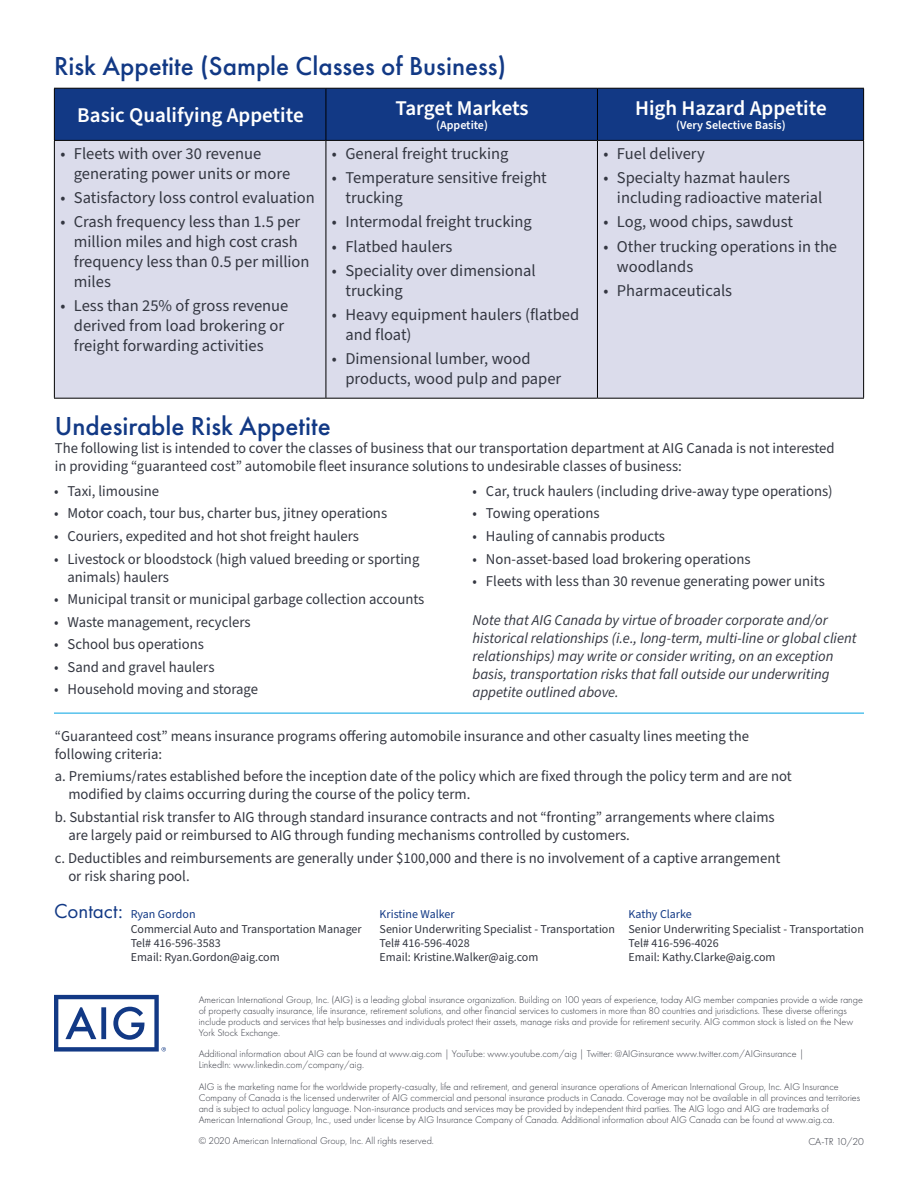
<style>
.page{position:relative;width:918px;height:1188px;background:#fff}
.page>*{position:absolute;margin:0;border:0;box-sizing:border-box;transform-origin:0 0}
.t1{font:500 27px "Futura PT";color:#123985}
.t2{font:600 21px "Source Sans Pro";color:#fff}
.t3{font:21px "Futura PT";color:#123985}
.t4{font:16.5px/19.8px "Source Sans Pro";color:#343741}
.t5{font:15px/18px "Source Sans Pro";color:#343741}
.t6{font:italic 15px/18px "Source Sans Pro";color:#343741}
.t7{font:12px/14.4px "Source Sans Pro";color:#343741}
.t8{font:12px "Source Sans Pro";color:#123985}
.t9{font:600 12px "Source Sans Pro";color:#fff}
.t10{font:300 10.5px "Futura PT";letter-spacing:-.01em;color:#343741}
.t11{font:300 10.2px/10.8px "Futura PT";color:#343741}
</style>
<div class="page">
<div style="left:55px;top:89px;width:808px;height:51px;background:#123985"></div>
<div style="left:55px;top:141px;width:808px;height:257px;background:#dbdceb"></div>
<hr style="left:54px;top:88px;width:272px;height:1px;background:#000">
<hr style="left:54px;top:89px;width:1px;height:51px;background:#000">
<hr style="left:326px;top:88px;width:271px;height:1px;background:#000">
<hr style="left:326px;top:89px;width:1px;height:51px;background:#000">
<hr style="left:597px;top:88px;width:267px;height:1px;background:#000">
<hr style="left:597px;top:89px;width:1px;height:51px;background:#000">
<hr style="left:863px;top:89px;width:1px;height:51px;background:#000">
<hr style="left:54px;top:140px;width:272px;height:1px;background:#000">
<hr style="left:54px;top:141px;width:1px;height:257px;background:#000">
<hr style="left:326px;top:140px;width:271px;height:1px;background:#000">
<hr style="left:326px;top:141px;width:1px;height:257px;background:#000">
<hr style="left:597px;top:140px;width:267px;height:1px;background:#000">
<hr style="left:597px;top:141px;width:1px;height:257px;background:#000">
<hr style="left:863px;top:141px;width:1px;height:257px;background:#000">
<hr style="left:54px;top:398px;width:272px;height:1px;background:#000">
<hr style="left:326px;top:398px;width:271px;height:1px;background:#000">
<hr style="left:597px;top:398px;width:267px;height:1px;background:#000">
<svg style="left:54px;top:995px;width:112px;height:57px"></svg>
<hr style="left:54px;top:713px;width:810px;height:1px;background:#00a4e3">
<h1 class="t1" style="left:54px;top:49px;width:454px">Risk Appetite (Sample Classes of Business)</h1>
<h2 class="t2" style="left:77px;top:101px;width:228px">Basic Qualifying Appetite</h2>
<h2 class="t2" style="left:395px;top:94px;width:135px">Target Markets</h2>
<p class="t9" style="left:436px;top:117px;width:53px">(Appetite)</p>
<p class="t4" style="left:74px;top:144px;width:218px;text-indent:-13px">• Fleets with over 30 revenue generating power units or more</p>
<p class="t4" style="left:60px;top:188px;width:256px">• Satisfactory loss control evaluation</p>
<p class="t4" style="left:74px;top:212px;width:237px;text-indent:-13px">• Crash frequency less than 1.5 per million miles and high cost crash frequency less than 0.5 per million miles</p>
<p class="t4" style="left:74px;top:296px;width:216px;text-indent:-13px">• Less than 25% of gross revenue derived from load brokering or freight forwarding activities</p>
<p class="t4" style="left:332px;top:144px;width:178px">• General freight trucking</p>
<p class="t4" style="left:345px;top:168px;width:203px;text-indent:-13px">• Temperature sensitive freight trucking</p>
<p class="t4" style="left:332px;top:212px;width:202px">• Intermodal freight trucking</p>
<p class="t4" style="left:332px;top:237px;width:122px">• Flatbed haulers</p>
<p class="t4" style="left:345px;top:261px;width:192px;text-indent:-13px">• Speciality over dimensional trucking</p>
<p class="t4" style="left:345px;top:305px;width:235px;text-indent:-13px">• Heavy equipment haulers (flatbed and float)</p>
<p class="t4" style="left:345px;top:350px;width:217px;text-indent:-13px">• Dimensional lumber, wood products, wood pulp and paper</p>
<h2 class="t2" style="left:635px;top:94px;width:193px">High Hazard Appetite</h2>
<p class="t9" style="left:676px;top:117px;width:111px">(Very Selective Basis)</p>
<p class="t4" style="left:603px;top:144px;width:103px">• Fuel delivery</p>
<p class="t4" style="left:617px;top:168px;width:207px;text-indent:-13px">• Specialty hazmat haulers including radioactive material</p>
<p class="t4" style="left:603px;top:212px;width:191px">• Log, wood chips, sawdust</p>
<p class="t4" style="left:617px;top:237px;width:222px;text-indent:-13px">• Other trucking operations in the woodlands</p>
<p class="t4" style="left:603px;top:281px;width:130px">• Pharmaceuticals</p>
<h1 class="t1" style="left:55px;top:409px;width:277px">Undesirable Risk Appetite</h1>
<p class="t5" style="left:55px;top:439px;width:781px">The following list is intended to cover the classes of business that our transportation department at AIG Canada is not interested in providing “guaranteed cost” automobile fleet insurance solutions to undesirable classes of business:</p>
<p class="t5" style="left:54px;top:482px;width:107px">• Taxi, limousine</p>
<p class="t5" style="left:54px;top:505px;width:335px">• Motor coach, tour bus, charter bus, jitney operations</p>
<p class="t5" style="left:54px;top:527px;width:307px">• Couriers, expedited and hot shot freight haulers</p>
<p class="t5" style="left:67px;top:550px;width:353px;text-indent:-13px">• Livestock or bloodstock (high valued breeding or sporting animals) haulers</p>
<p class="t5" style="left:54px;top:591px;width:372px">• Municipal transit or municipal garbage collection accounts</p>
<p class="t5" style="left:54px;top:613px;width:198px">• Waste management, recyclers</p>
<p class="t5" style="left:54px;top:636px;width:152px">• School bus operations</p>
<p class="t5" style="left:54px;top:658px;width:162px">• Sand and gravel haulers</p>
<p class="t5" style="left:54px;top:681px;width:206px">• Household moving and storage</p>
<p class="t5" style="left:472px;top:482px;width:362px">• Car, truck haulers (including drive-away type operations)</p>
<p class="t5" style="left:472px;top:505px;width:129px">• Towing operations</p>
<p class="t5" style="left:472px;top:527px;width:194px">• Hauling of cannabis products</p>
<p class="t5" style="left:472px;top:550px;width:280px">• Non-asset-based load brokering operations</p>
<p class="t5" style="left:472px;top:573px;width:354px">• Fleets with less than 30 revenue generating power units</p>
<p class="t6" style="left:472px;top:612px;width:386px">Note that AIG Canada by virtue of broader corporate and/or historical relationships (i.e., long-term, multi-line or global client relationships) may write or consider writing, on an exception basis, transportation risks that fall outside our underwriting appetite outlined above.</p>
<p class="t5" style="left:55px;top:727px;width:696px">“Guaranteed cost” means insurance programs offering automobile insurance and other casualty lines meeting the following criteria:</p>
<p class="t5" style="left:68px;top:768px;width:725px;text-indent:-13px">a. Premiums/rates established before the inception date of the policy which are fixed through the policy term and are not modified by claims occurring during the course of the policy term.</p>
<p class="t5" style="left:68px;top:808px;width:708px;text-indent:-13px">b. Substantial risk transfer to AIG through standard insurance contracts and not “fronting” arrangements where claims are largely paid or reimbursed to AIG through funding mechanisms controlled by customers.</p>
<p class="t5" style="left:68px;top:849px;width:714px;text-indent:-13px">c. Deductibles and reimbursements are generally under $100,000 and there is no involvement of a captive arrangement or risk sharing pool.</p>
<p class="t8" style="left:131px;top:906px;width:66px">Ryan Gordon</p>
<p class="t7" style="left:131px;top:922px;width:233px">Commercial Auto and Transportation Manager<br>Tel# 416-596-3583<br>Email: Ryan.Gordon@aig.com</p>
<h2 class="t3" style="left:54px;top:899px;width:70px">Contact:</h2>
<p class="t8" style="left:380px;top:906px;width:77px">Kristine Walker</p>
<p class="t7" style="left:380px;top:922px;width:237px">Senior Underwriting Specialist - Transportation<br>Tel# 416-596-4028<br>Email: Kristine.Walker@aig.com</p>
<p class="t8" style="left:629px;top:906px;width:65px">Kathy Clarke</p>
<p class="t7" style="left:629px;top:922px;width:237px">Senior Underwriting Specialist - Transportation<br>Tel# 416-596-4026<br>Email: Kathy.Clarke@aig.com</p>
<p class="t11" style="left:199px;top:994px;width:666px">American International Group, Inc. (AIG) is a leading global insurance organization. Building on 100 years of experience, today AIG member companies provide a wide range of property casualty insurance, life insurance, retirement solutions, and other financial services to customers in more than 80 countries and jurisdictions. These diverse offerings include products and services that help businesses and individuals protect their assets, manage risks and provide for retirement security. AIG common stock is listed on the New York Stock Exchange.</p>
<p class="t11" style="left:199px;top:1049px;width:607px">Additional information about AIG can be found at www.aig.com | YouTube: www.youtube.com/aig | Twitter: @AIGinsurance www.twitter.com/AIGinsurance |<br>LinkedIn: www.linkedin.com/company/aig.</p>
<p class="t11" style="left:199px;top:1081px;width:663px">AIG is the marketing name for the worldwide property-casualty, life and retirement, and general insurance operations of American International Group, Inc. AIG Insurance Company of Canada is the licensed underwriter of AIG commercial and personal insurance products in Canada. Coverage may not be available in all provinces and territories and is subject to actual policy language. Non-insurance products and services may be provided by independent third parties. The AIG logo and AIG are trademarks of American International Group, Inc., used under license by AIG Insurance Company of Canada. Additional information about AIG Canada can be found at www.aig.ca.</p>
<p class="t11" style="left:199px;top:1136px;width:237px">© 2020 American International Group, Inc. All rights reserved.</p>
<p class="t10" style="left:808px;top:1135px;width:57px">CA-TR 10/20</p>
</div>
